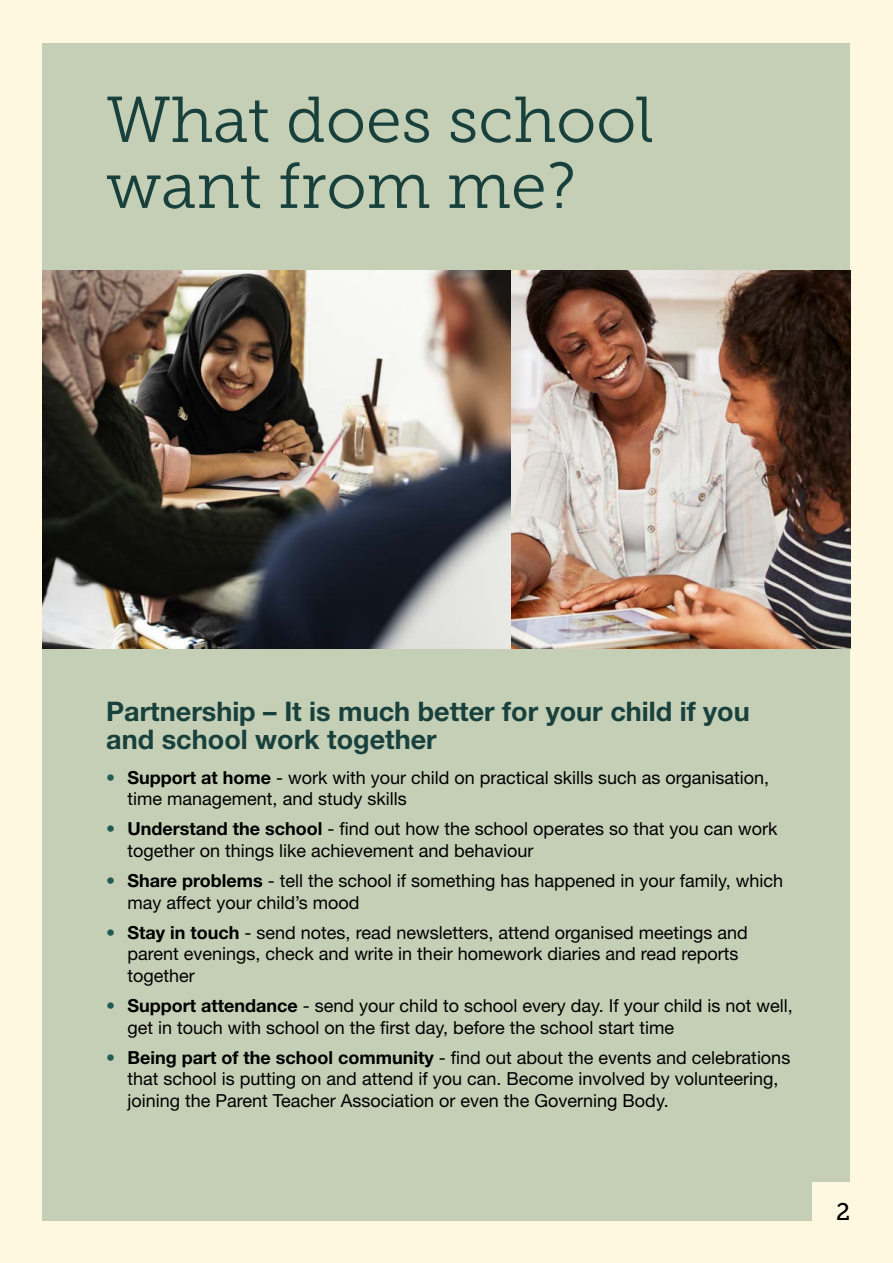
<style>
.page{position:relative;width:893px;height:1263px;background:#fff8e0}
.page>*{position:absolute;margin:0;border:0;box-sizing:border-box;transform-origin:0 0}
.t1{font:64.5px/66px "Museo Slab 300";color:#18403c}
.t2{font:700 27px/28.5px "Helvetica Neue";color:#18403c}
.t3{font:24px "Museo Slab 500";color:#000}
.t4{font:18px/21.6px "Helvetica Neue";color:#000}
.s1{font-weight:700;color:#225954}
.s2{font-weight:700}
</style>
<div class="page">
<div style="left:43px;top:43px;width:807px;height:1177px;background:#c5cfb6"></div>
<div style="left:812px;top:1182px;width:60px;height:60px;background:#fff8e0"></div>
<img style="left:43px;top:270px;width:807px;height:378px">
<h1 class="t1" style="left:106px;top:87px;width:549px">What does school want from me?</h1>
<h2 class="t2" style="left:106px;top:696px;width:645px">Partnership – It is much better for your child if you and school work together</h2>
<p class="t4" style="left:128px;top:766px;width:643px;text-indent:-21px"><span class="s1">•</span> <span class="s2">Support at home</span> - work with your child on practical skills such as organisation, time management, and study skills</p>
<p class="t4" style="left:128px;top:818px;width:651px;text-indent:-21px"><span class="s1">•</span> <span class="s2">Understand the school</span> - find out how the school operates so that you can work together on things like achievement and behaviour</p>
<p class="t4" style="left:128px;top:869px;width:657px;text-indent:-21px"><span class="s1">•</span> <span class="s2">Share problems</span> - tell the school if something has happened in your family, which may affect your child’s mood</p>
<p class="t4" style="left:128px;top:921px;width:622px;text-indent:-21px"><span class="s1">•</span> <span class="s2">Stay in touch</span> - send notes, read newsletters, attend organised meetings and parent evenings, check and write in their homework diaries and read reports together</p>
<p class="t4" style="left:128px;top:994px;width:667px;text-indent:-21px"><span class="s1">•</span> <span class="s2">Support attendance</span> - send your child to school every day. If your child is not well, get in touch with school on the first day, before the school start time</p>
<p class="t4" style="left:128px;top:1046px;width:664px;text-indent:-21px"><span class="s1">•</span> <span class="s2">Being part of the school community</span> - find out about the events and celebrations that school is putting on and attend if you can. Become involved by volunteering, joining the Parent Teacher Association or even the Governing Body.</p>
<h3 class="t3" style="left:836px;top:1198px;width:16px">2</h3>
</div>
